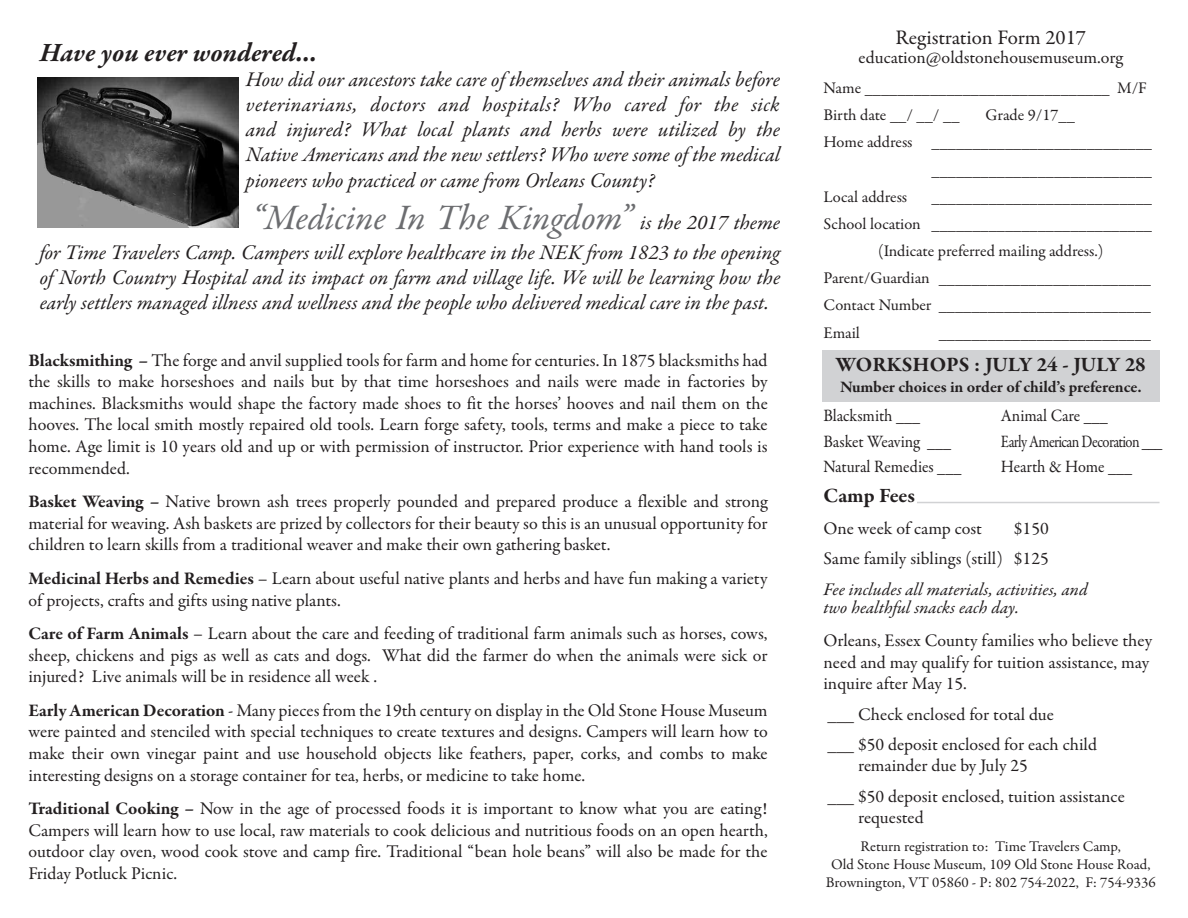
<style>
.page{position:relative;width:1188px;height:918px;background:#fff}
.page>*{position:absolute;margin:0;border:0;box-sizing:border-box;transform-origin:0 0}
.t1{font:italic 36px "Garamond Premr Pro";letter-spacing:-.005em;color:#6c6d70}
.t2{font:italic 700 27px "Garamond Premr Pro";color:#231f20}
.t3{font:italic 21px/25.2px "Garamond Premr Pro";letter-spacing:-.005em;color:#231f20;text-align:justify}
.t4{font:700 20.85px "Garamond Premr Pro";letter-spacing:-.005em;color:#231f20}
.t5{font:20.85px "Garamond Premr Pro";letter-spacing:-.005em;color:#231f20}
.t6{font:18px/21.6px "Garamond Premr Pro";letter-spacing:-.005em;color:#231f20;text-align:justify}
.t7{font:17.85px/30.3px "Garamond Premr Pro";color:#231f20}
.t8{font:italic 17.85px/18.5px "Garamond Premr Pro";letter-spacing:-.005em;color:#231f20}
.t9{font:17.4px/25.5px "Garamond Premr Pro";letter-spacing:-.03em;color:#231f20;scale:.93 1}
.t10{font:17.4px/25.5px "Garamond Premr Pro";letter-spacing:-.01em;color:#231f20;scale:.93 1}
.t11{font:16.35px/27.2px "Garamond Premr Pro";letter-spacing:-.005em;color:#231f20}
.t12{font:700 16.35px "Garamond Premr Pro";letter-spacing:-.01em;color:#231f20}
.t13{font:14.85px/17.9px "Garamond Premr Pro";color:#231f20;text-align:center}
.s1{font-size:21px;color:#231f20}
.s2{font-weight:700}
</style>
<div class="page">
<img style="left:38px;top:78px;width:200px;height:150px">
<div style="left:822px;top:351px;width:338px;height:51px;background:#d1d2d4"></div>
<hr style="left:917px;top:502px;width:243px;height:1px;background:#d1d2d4">
<h2 class="t2" style="left:40px;top:42px;width:279px">Have you ever wondered...</h2>
<p class="t3" style="left:246px;top:69px;width:536px">How did our ancestors take care of themselves and their animals before veterinarians, doctors and hospitals? Who cared for the sick and injured? What local plants and herbs were utilized by the Native Americans and the new settlers? Who were some of the medical pioneers who practiced or came from Orleans County?</p>
<h1 class="t1" style="left:252px;top:204px;width:530px">“Medicine In The Kingdom” <span class="s1">is the 2017 theme</span></h1>
<p class="t3" style="left:40px;top:241px;width:742px">for Time Travelers Camp. Campers will explore healthcare in the NEK from 1823 to the opening of North Country Hospital and its impact on farm and village life. We will be learning how the early settlers managed illness and wellness and the people who delivered medical care in the past.</p>
<p class="t6" style="left:28px;top:351px;width:741px"><span class="s2">Blacksmithing –</span> The forge and anvil supplied tools for farm and home for centuries. In 1875 blacksmiths had the skills to make horseshoes and nails but by that time horseshoes and nails were made in factories by machines. Blacksmiths would shape the factory made shoes to fit the horses’ hooves and nail them on the hooves. The local smith mostly repaired old tools. Learn forge safety, tools, terms and make a piece to take home. Age limit is 10 years old and up or with permission of instructor. Prior experience with hand tools is recommended.</p>
<p class="t6" style="left:28px;top:492px;width:741px"><span class="s2">Basket Weaving –</span> Native brown ash trees properly pounded and prepared produce a flexible and strong material for weaving. Ash baskets are prized by collectors for their beauty so this is an unusual opportunity for children to learn skills from a traditional weaver and make their own gathering basket.</p>
<p class="t6" style="left:28px;top:569px;width:741px"><span class="s2">Medicinal Herbs and Remedies</span> – Learn about useful native plants and herbs and have fun making a variety of projects, crafts and gifts using native plants.</p>
<p class="t6" style="left:28px;top:624px;width:741px"><span class="s2">Care of Farm Animals</span> – Learn about the care and feeding of traditional farm animals such as horses, cows, sheep, chickens and pigs as well as cats and dogs. What did the farmer do when the animals were sick or injured? Live animals will be in residence all week .</p>
<p class="t6" style="left:28px;top:701px;width:741px"><span class="s2">Early American Decoration</span> - Many pieces from the 19th century on display in the Old Stone House Museum were painted and stenciled with special techniques to create textures and designs. Campers will learn how to make their own vinegar paint and use household objects like feathers, paper, corks, and combs to make interesting designs on a storage container for tea, herbs, or medicine to take home.</p>
<p class="t6" style="left:28px;top:799px;width:741px"><span class="s2">Traditional Cooking –</span> Now in the age of processed foods it is important to know what you are eating!<br>Campers will learn how to use local, raw materials to cook delicious and nutritious foods on an open hearth, outdoor clay oven, wood cook stove and camp fire. Traditional “bean hole beans” will also be made for the Friday Potluck Picnic.</p>
<p class="t5" style="left:895px;top:29px;width:192px">Registration Form 2017</p>
<p class="t7" style="left:859px;top:44px;width:266px">education@oldstonehousemuseum.org</p>
<p class="t11" style="left:824px;top:76px;width:325px">Name ______________________________ M/F<br>Birth date __/ __/ __</p>
<p class="t11" style="left:986px;top:103px;width:91px">Grade 9/17__</p>
<p class="t11" style="left:824px;top:130px;width:330px">Home address ___________________________</p>
<p class="t11" style="left:932px;top:157px;width:222px">___________________________</p>
<p class="t11" style="left:824px;top:184px;width:85px">Local address</p>
<p class="t11" style="left:932px;top:184px;width:222px">___________________________</p>
<p class="t11" style="left:824px;top:212px;width:330px">School location ___________________________</p>
<p class="t11" style="left:878px;top:239px;width:227px">(Indicate preferred mailing address.)</p>
<p class="t11" style="left:824px;top:266px;width:329px">Parent/Guardian __________________________</p>
<p class="t11" style="left:824px;top:293px;width:329px">Contact Number __________________________</p>
<p class="t11" style="left:824px;top:320px;width:38px">Email</p>
<p class="t11" style="left:939px;top:320px;width:214px">__________________________</p>
<p class="t4" style="left:836px;top:356px;width:312px">WORKSHOPS : JULY 24 - JULY 28</p>
<p class="t12" style="left:840px;top:381px;width:303px">Number choices in order of child’s preference.</p>
<p class="t10" style="left:823px;top:405px;width:150px">Blacksmith ___<br>Basket Weaving ___<br>Natural Remedies ___</p>
<p class="t9" style="left:1001px;top:405px;width:175px">Animal Care ___<br>Early American Decoration ___<br>Hearth &amp; Home ___</p>
<p class="t4" style="left:824px;top:488px;width:93px">Camp Fees</p>
<p class="t7" style="left:824px;top:515px;width:160px">One week of camp cost</p>
<p class="t7" style="left:824px;top:515px;width:227px;text-align:right">$150<br>Same family siblings (still) $125</p>
<p class="t8" style="left:824px;top:582px;width:266px">Fee includes all materials, activities, and two healthful snacks each day.</p>
<p class="t7" style="left:824px;top:632px;width:330px;line-height:21.5px">Orleans, Essex County families who believe they need and may qualify for tuition assistance, may inquire after May 15.</p>
<p class="t7" style="left:827px;top:700px;width:271px">___ Check enclosed for total due<br>___ $50 deposit enclosed for each child</p>
<p class="t7" style="left:827px;top:752px;width:299px;text-indent:31px">remainder due by July 25<br>___ $50 deposit enclosed, tuition assistance</p>
<p class="t7" style="left:858px;top:804px;width:67px">requested</p>
<p class="t13" style="left:826px;top:839px;width:331px">Return registration to: Time Travelers Camp,<br>Old Stone House Museum, 109 Old Stone House Road,<br>Brownington, VT 05860 - P: 802 754-2022, F: 754-9336</p>
</div>
